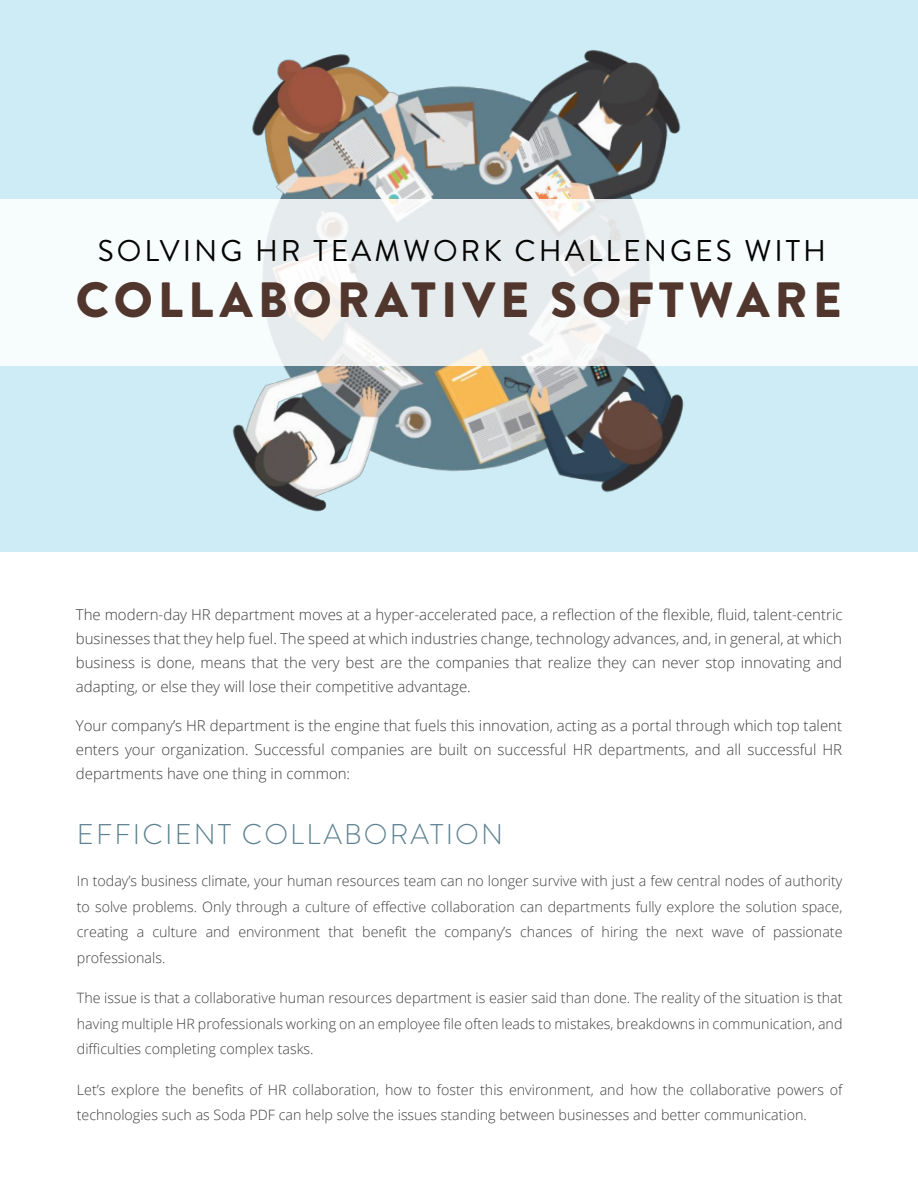
<style>
.page{position:relative;width:918px;height:1188px;background:#fff}
.page>*{position:absolute;margin:0;border:0;box-sizing:border-box;transform-origin:0 0}
.t1{font:900 49.5px "Brandon Grotesque";letter-spacing:.1em;color:#51362d}
.t2{font:30px "Brandon Grotesque";letter-spacing:.1em;color:#040503}
.t3{font:300 28.5px "Brandon Grotesque";letter-spacing:.075em;color:#5d8190}
.t4{font:300 15px/24px "Open Sans";color:#3e3e3f;text-align:justify}
.t5{font:300 14.25px/25.5px "Open Sans";color:#3e3e3f;text-align:justify}
</style>
<div class="page">
<div style="left:0;top:0;width:918px;height:551px;background:#cdecf5"></div>
<img style="left:227px;top:50px;width:464px;height:462px">
<div style="left:0;top:200px;width:918px;height:166px;background:linear-gradient(to right,#f2f6f7,#f2f6f7)"></div>
<h2 class="t2" style="left:98px;top:230px;width:730px">SOLVING HR TEAMWORK CHALLENGES WITH</h2>
<h1 class="t1" style="left:76px;top:265px;width:767px">COLLABORATIVE SOFTWARE</h1>
<p class="t4" style="left:76px;top:602px;width:768px">The modern-day HR department moves at a hyper-accelerated pace, a reflection of the flexible, fluid, talent-centric businesses that they help fuel. The speed at which industries change, technology advances, and, in general, at which business is done, means that the very best are the companies that realize they can never stop innovating and adapting, or else they will lose their competitive advantage.</p>
<p class="t4" style="left:76px;top:713px;width:768px">Your company’s HR department is the engine that fuels this innovation, acting as a portal through which top talent enters your organization. Successful companies are built on successful HR departments, and all successful HR departments have one thing in common:</p>
<h3 class="t3" style="left:77px;top:815px;width:428px">EFFICIENT COLLABORATION</h3>
<p class="t5" style="left:77px;top:868px;width:767px">In today’s business climate, your human resources team can no longer survive with just a few central nodes of authority to solve problems. Only through a culture of effective collaboration can departments fully explore the solution space, creating a culture and environment that benefit the company’s chances of hiring the next wave of passionate professionals.</p>
<p class="t5" style="left:77px;top:985px;width:767px">The issue is that a collaborative human resources department is easier said than done. The reality of the situation is that having multiple HR professionals working on an employee file often leads to mistakes, breakdowns in communication, and difficulties completing complex tasks.</p>
<p class="t5" style="left:77px;top:1076px;width:767px">Let’s explore the benefits of HR collaboration, how to foster this environment, and how the collaborative powers of technologies such as Soda PDF can help solve the issues standing between businesses and better communication.</p>
</div>
